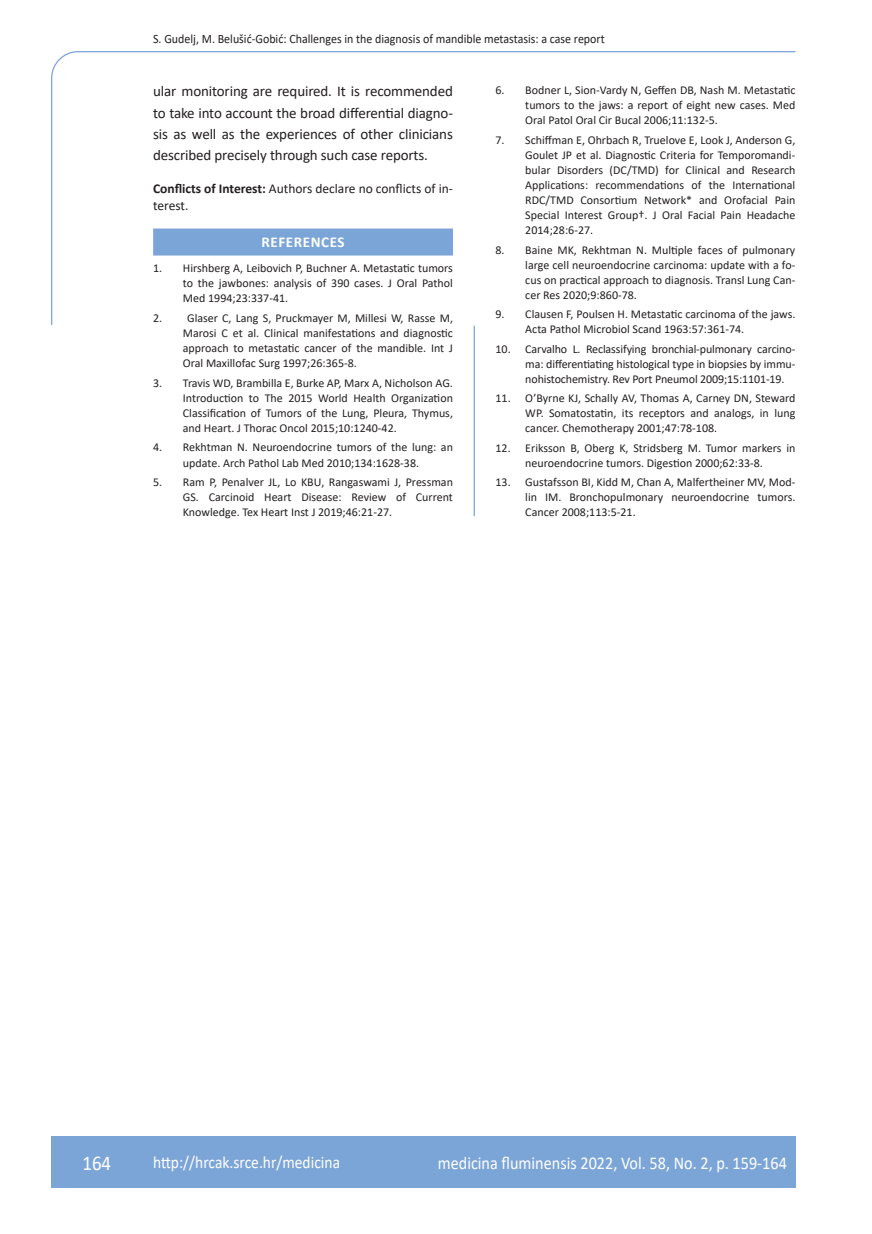
<style>
.page{position:relative;width:872px;height:1234px;background:#fff}
.page>*{position:absolute;margin:0;border:0;box-sizing:border-box;transform-origin:0 0}
.t1{font:21px "Calibri";color:#fff;scale:.9 1}
.t2{font:18px "Calibri";color:#fff;scale:.9 1}
.t3{font:17.25px "Calibri";color:#fff;scale:.9 1}
.osnovni_tekst_engl{font:15px/21.1px "Calibri";letter-spacing:-.01em;color:#231f20;text-align:justify}
.naslov_ruler{font:700 15px "Calibri";letter-spacing:.04em;color:#fff}
.izjava{font:13.5px/16.6px "Calibri";color:#231f20}
.glava{font:12.75px "Calibri";color:#231f20;scale:.94 1}
.literatura{font:12px/15.1px "Calibri";color:#231f20;text-align:justify}
.s1{font-weight:700}
</style>
<div class="page">
<svg style="left:51px;top:51px;width:745px;height:274px"></svg>
<hr style="left:473px;top:325px;width:2px;height:191px;background:#7ca5d7">
<div style="left:51px;top:1135px;width:744px;height:51px;background:#7ca5d7"></div>
<div style="left:153px;top:228px;width:300px;height:27px;background:#7ca5d7"></div>
<p class="glava" style="left:153px;top:29px;width:482px">S. Gudelj, M. Belušić-Gobić: Challenges in the diagnosis of mandible metastasis: a case report</p>
<p class="osnovni_tekst_engl" style="left:153px;top:80px;width:301px">ular monitoring are required. It is recommended to take into account the broad differential diagno&shy;sis as well as the experiences of other clinicians described precisely through such case reports.</p>
<p class="izjava" style="left:153px;top:180px;width:301px"><span class="s1">Conflicts of Interest:</span> Authors declare no conflicts of in&shy;terest.</p>
<p class="naslov_ruler" style="left:261px;top:232px;width:85px">REFERENCES</p>
<p class="literatura" style="left:183px;top:260px;width:271px;text-indent:-30px">1. Hirshberg A, Leibovich P, Buchner A. Metastatic tumors to the jawbones: analysis of 390 cases. J Oral Pathol Med 1994;23:337-41.</p>
<p class="literatura" style="left:183px;top:310px;width:271px;text-indent:-30px">2. Glaser C, Lang S, Pruckmayer M, Millesi W, Rasse M, Marosi C et al. Clinical manifestations and diagnostic approach to metastatic cancer of the mandible. Int J Oral Maxillofac Surg 1997;26:365-8.</p>
<p class="literatura" style="left:183px;top:374px;width:271px;text-indent:-30px">3. Travis WD, Brambilla E, Burke AP, Marx A, Nicholson AG.<br>Introduction to The 2015 World Health Organization Classification of Tumors of the Lung, Pleura, Thymus, and Heart. J Thorac Oncol 2015;10:1240-42.</p>
<p class="literatura" style="left:153px;top:439px;width:301px;text-align:center">4. Rekhtman N. Neuroendocrine tumors of the lung: an update. Arch Pathol Lab Med 2010;134:1628-38.</p>
<p class="literatura" style="left:183px;top:474px;width:271px;text-indent:-30px">5. Ram P, Penalver JL, Lo KBU, Rangaswami J, Pressman GS. Carcinoid Heart Disease: Review of Current Knowledge. Tex Heart Inst J 2019;46:21-27.</p>
<p class="literatura" style="left:525px;top:82px;width:272px;text-indent:-30px">6. Bodner L, Sion-Vardy N, Geffen DB, Nash M. Metastatic tumors to the jaws: a report of eight new cases. Med Oral Patol Oral Cir Bucal 2006;11:132-5.</p>
<p class="literatura" style="left:525px;top:132px;width:272px;text-indent:-30px">7. Schiffman E, Ohrbach R, Truelove E, Look J, Anderson G, Goulet JP et al. Diagnostic Criteria for Temporomandi&shy;bular Disorders (DC/TMD) for Clinical and Research Applications: recommendations of the International RDC/TMD Consortium Network* and Orofacial Pain Special Interest Group†. J Oral Facial Pain Headache 2014;28:6-27.</p>
<p class="literatura" style="left:525px;top:241px;width:271px;text-indent:-30px">8. Baine MK, Rekhtman N. Multiple faces of pulmonary large cell neuroendocrine carcinoma: update with a fo&shy;cus on practical approach to diagnosis. Transl Lung Can&shy;cer Res 2020;9:860-78.</p>
<p class="literatura" style="left:525px;top:306px;width:271px;text-indent:-30px">9. Clausen F, Poulsen H. Metastatic carcinoma of the jaws.<br>Acta Pathol Microbiol Scand 1963:57:361-74.</p>
<p class="literatura" style="left:525px;top:340px;width:271px;text-indent:-30px">10. Carvalho L. Reclassifying bronchial-pulmonary carcino&shy;ma: differentiating histological type in biopsies by immu&shy;nohistochemistry. Rev Port Pneumol 2009;15:1101-19.</p>
<p class="literatura" style="left:525px;top:390px;width:271px;text-indent:-30px">11. O’Byrne KJ, Schally AV, Thomas A, Carney DN, Steward WP. Somatostatin, its receptors and analogs, in lung cancer. Chemotherapy 2001;47:78-108.</p>
<p class="literatura" style="left:495px;top:439px;width:301px;text-align:center">12. Eriksson B, Oberg K, Stridsberg M. Tumor markers in neuroendocrine tumors. Digestion 2000;62:33-8.</p>
<p class="literatura" style="left:525px;top:474px;width:272px;text-indent:-30px">13. Gustafsson BI, Kidd M, Chan A, Malfertheiner MV, Mod&shy;lin IM. Bronchopulmonary neuroendocrine tumors.<br>Cancer 2008;113:5-21.</p>
<p class="t1" style="left:82px;top:1147px;width:33px">164</p>
<p class="t3" style="left:153px;top:1149px;width:209px">http://hrcak.srce.hr/medicina</p>
<p class="t2" style="left:438px;top:1149px;width:389px">medicina fluminensis 2022, Vol. 58, No. 2, p. 159-164</p>
</div>
